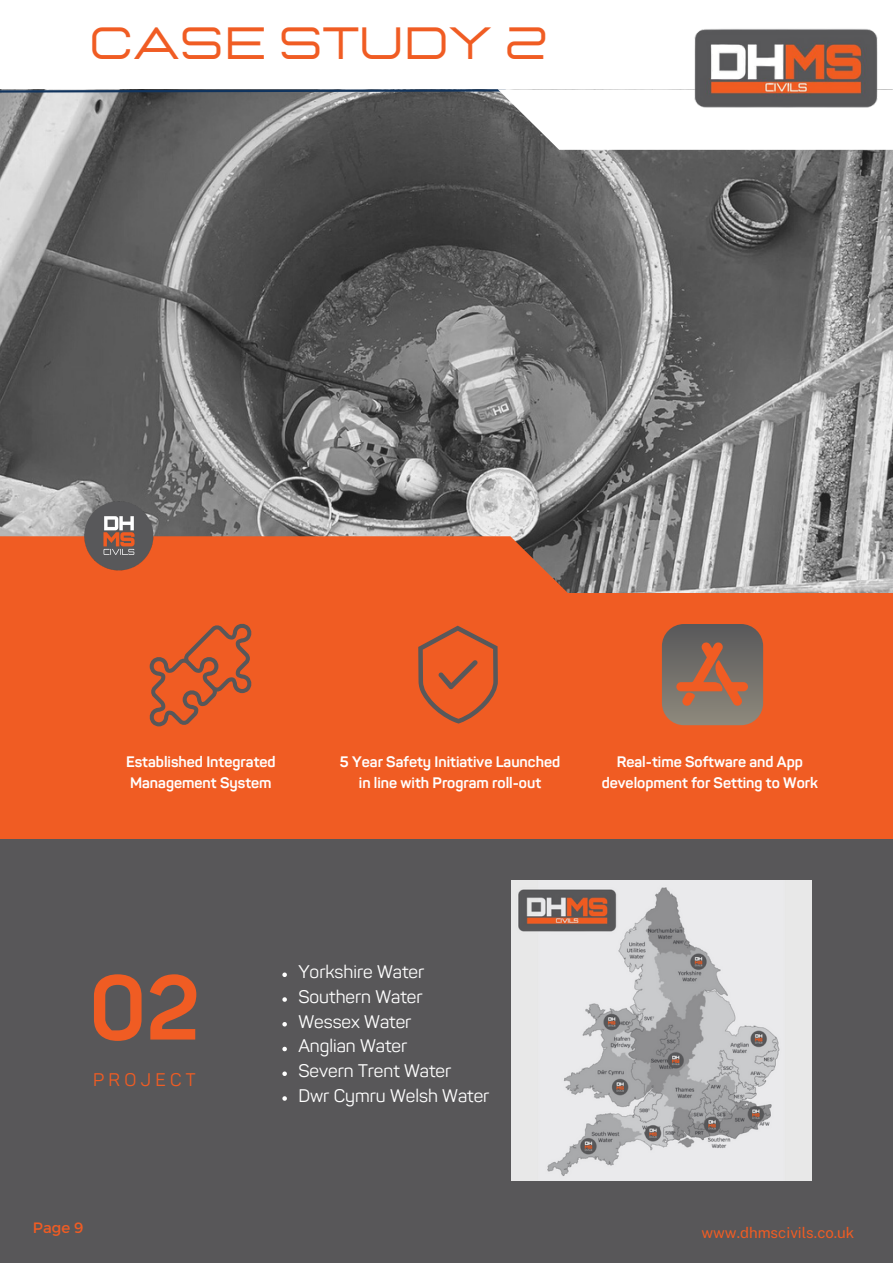
<style>
.page{position:relative;width:893px;height:1264px;background:#fff}
.page>*{position:absolute;margin:0;border:0;box-sizing:border-box;transform-origin:0 0}
.t1{font:700 89.85px "Sahar";color:#f05c23}
.t2{font:45px "Lastica";color:#f05c23}
.t3{font:18px "Sahar";color:#fff}
.t4{font:18px "Sahar";letter-spacing:.245em;color:#f05c23}
.t5{font:700 15px/20.2px "Sahar";color:#fff;text-align:center}
.t6{font:15px "Public Sans";color:#f05c23}
.t7{font:15px "Montserrat";color:#f05c23}
</style>
<div class="page">
<div style="left:0;top:0;width:892px;height:1262px;background:#585759"></div>
<div style="left:0;top:583px;width:892px;height:255px;background:#f05c23"></div>
<img style="left:0;top:150px;width:892px;height:442px">
<svg style="left:0;top:89px;width:892px;height:61px"></svg>
<svg style="left:0;top:536px;width:573px;height:57px"></svg>
<div style="left:0;top:0;width:892px;height:89px;background:#fff"></div>
<img style="left:687px;top:29px;width:197px;height:142px">
<img style="left:83px;top:501px;width:71px;height:70px">
<svg style="left:418px;top:625px;width:80px;height:98px"></svg>
<svg style="left:149px;top:623px;width:103px;height:103px"></svg>
<div style="left:662px;top:624px;width:101px;height:101px;background:linear-gradient(to bottom,#58585a,#8e897c);border-radius:22px"></div>
<svg style="left:676px;top:642px;width:72px;height:64px"></svg>
<img style="left:511px;top:880px;width:300px;height:300px">
<svg style="left:282px;top:972px;width:5px;height:5px"></svg>
<svg style="left:282px;top:997px;width:5px;height:4px"></svg>
<svg style="left:282px;top:1022px;width:5px;height:4px"></svg>
<svg style="left:282px;top:1046px;width:5px;height:5px"></svg>
<svg style="left:282px;top:1071px;width:5px;height:4px"></svg>
<svg style="left:282px;top:1096px;width:5px;height:4px"></svg>
<p class="t2" style="left:89px;top:21px;width:462px">CASE STUDY 2</p>
<p class="t5" style="left:126px;top:753px;width:151px;text-align:left">Established Integrated<br>Management System</p>
<p class="t5" style="left:340px;top:753px;width:222px">5 Year Safety Initiative Launched in line with Program roll-out</p>
<p class="t5" style="left:601px;top:753px;width:218px">Real-time Software and App development for Setting to Work</p>
<p class="t1" style="left:89px;top:973px;width:112px">02</p>
<p class="t4" style="left:93px;top:1072px;width:104px">PROJECT</p>
<p class="t3" style="left:298px;top:964px;width:127px">Yorkshire Water</p>
<p class="t3" style="left:298px;top:989px;width:126px">Southern Water</p>
<p class="t3" style="left:298px;top:1014px;width:114px">Wessex Water</p>
<p class="t3" style="left:298px;top:1039px;width:110px">Anglian Water</p>
<p class="t3" style="left:298px;top:1063px;width:154px">Severn Trent Water</p>
<p class="t3" style="left:298px;top:1088px;width:192px">Dwr Cymru Welsh Water</p>
<p class="t7" style="left:33px;top:1218px;width:52px">Page 9</p>
<p class="t6" style="left:701px;top:1223px;width:154px">www.dhmscivils.co.uk</p>
</div>
